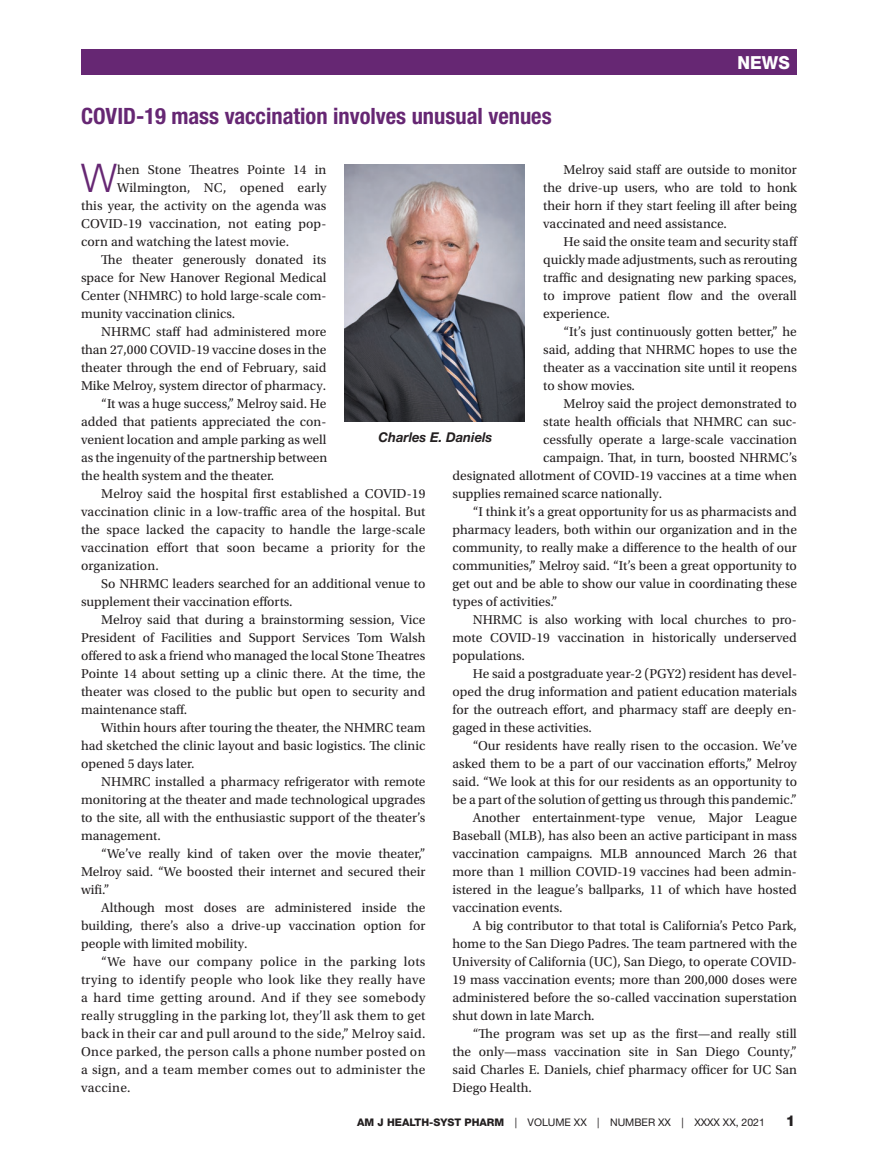
<style>
.page{position:relative;width:878px;height:1175px;background:#fff}
.page>*{position:absolute;margin:0;border:0;box-sizing:border-box;transform-origin:0 0}
.t1{font:300 39.6px "Helvetica Neue LT Std";color:#662773}
.t2{font:700 condensed 22.5px "Helvetica Neue LT Std";color:#662773}
.t3{font:800 18px "Helvetica Neue LT Std";color:#fff;scale:.95 1}
.t4{font:800 15px "Helvetica Neue LT Std";color:#231f20}
.t5{font:13.5px/18px "Utopia Std";color:#231f20;text-align:justify}
.t6{font:13.5px "Utopia Std";letter-spacing:.025em;color:#231f20}
.t7{font:italic 700 13.5px "Helvetica Neue LT Std";color:#231f20}
.t8{font:10.5px "Helvetica Neue LT Std";color:#231f20}
.s1{font-weight:800}
</style>
<div class="page">
<div style="left:81px;top:50px;width:715px;height:25px;background:#662773"></div>
<img style="left:345px;top:164px;width:180px;height:257px">
<h3 class="t3" style="left:737px;top:52px;width:57px">NEWS</h3>
<h2 class="t2" style="left:81px;top:102px;width:472px">COVID-19 mass vaccination involves unusual venues</h2>
<h1 class="t1" style="left:81px;top:153px;width:37px">W</h1>
<p class="t5" style="left:117px;top:161px;width:210px">hen Stone Theatres Pointe 14 in</p>
<p class="t5" style="left:543px;top:160px;width:255px;text-indent:20px">Melroy said staff are outside to monitor the drive-up users, who are told to honk their horn if they start feeling ill after being vaccinated and need assistance.</p>
<p class="t5" style="left:543px;top:232px;width:256px;text-indent:20px">He said the onsite team and security staff quickly made adjustments, such as rerouting traffic and designating new parking spaces, to improve patient flow and the overall experience.</p>
<p class="t5" style="left:543px;top:322px;width:255px;text-indent:20px">“It’s just continuously gotten better,” he said, adding that NHRMC hopes to use the theater as a vaccination site until it reopens to show movies.</p>
<p class="t5" style="left:563px;top:394px;width:235px">Melroy said the project demonstrated to</p>
<p class="t5" style="left:543px;top:412px;width:255px">state health officials that NHMRC can suc-</p>
<p class="t5" style="left:543px;top:430px;width:255px">cessfully operate a large-scale vaccination</p>
<p class="t5" style="left:543px;top:448px;width:255px">campaign. That, in turn, boosted NHRMC’s</p>
<p class="t5" style="left:452px;top:466px;width:346px">designated allotment of COVID-19 vaccines at a time when</p>
<p class="t5" style="left:452px;top:484px;width:211px">supplies remained scarce nationally.</p>
<p class="t5" style="left:472px;top:502px;width:326px">“I think it’s a great opportunity for us as pharmacists and</p>
<p class="t5" style="left:452px;top:520px;width:346px">pharmacy leaders, both within our organization and in the</p>
<p class="t5" style="left:452px;top:538px;width:346px">community, to really make a difference to the health of our</p>
<p class="t5" style="left:452px;top:556px;width:346px">communities,” Melroy said. “It’s been a great opportunity to</p>
<p class="t5" style="left:452px;top:574px;width:346px">get out and be able to show our value in coordinating these</p>
<p class="t5" style="left:452px;top:592px;width:107px">types of activities.”</p>
<p class="t5" style="left:472px;top:610px;width:325px">NHRMC is also working with local churches to pro-</p>
<p class="t5" style="left:452px;top:628px;width:346px">mote COVID-19 vaccination in historically underserved</p>
<p class="t5" style="left:452px;top:646px;width:74px">populations.</p>
<p class="t5" style="left:472px;top:664px;width:326px">He said a postgraduate year-2 (PGY2) resident has devel-</p>
<p class="t5" style="left:452px;top:682px;width:346px">oped the drug information and patient education materials</p>
<p class="t5" style="left:452px;top:700px;width:346px">for the outreach effort, and pharmacy staff are deeply en-</p>
<p class="t5" style="left:452px;top:718px;width:141px">gaged in these activities.</p>
<p class="t5" style="left:472px;top:736px;width:326px">“Our residents have really risen to the occasion. We’ve</p>
<p class="t5" style="left:452px;top:754px;width:346px">asked them to be a part of our vaccination efforts,” Melroy</p>
<p class="t5" style="left:452px;top:772px;width:346px">said. “We look at this for our residents as an opportunity to</p>
<p class="t5" style="left:452px;top:790px;width:346px">be a part of the solution of getting us through this pandemic.”</p>
<p class="t5" style="left:472px;top:808px;width:326px">Another entertainment-type venue, Major League</p>
<p class="t5" style="left:452px;top:826px;width:346px">Baseball (MLB), has also been an active participant in mass</p>
<p class="t5" style="left:452px;top:844px;width:346px">vaccination campaigns. MLB announced March 26 that</p>
<p class="t5" style="left:452px;top:862px;width:346px">more than 1 million COVID-19 vaccines had been admin-</p>
<p class="t5" style="left:452px;top:880px;width:346px">istered in the league’s ballparks, 11 of which have hosted</p>
<p class="t5" style="left:452px;top:898px;width:111px">vaccination events.</p>
<p class="t5" style="left:472px;top:916px;width:325px">A big contributor to that total is California’s Petco Park,</p>
<p class="t5" style="left:452px;top:934px;width:346px">home to the San Diego Padres. The team partnered with the</p>
<p class="t5" style="left:452px;top:952px;width:346px">University of California (UC), San Diego, to operate COVID-</p>
<p class="t5" style="left:452px;top:970px;width:346px">19 mass vaccination events; more than 200,000 doses were</p>
<p class="t5" style="left:452px;top:988px;width:346px">administered before the so-called vaccination superstation</p>
<p class="t5" style="left:452px;top:1006px;width:144px">shut down in late March.</p>
<p class="t5" style="left:472px;top:1024px;width:325px">“The program was set up as the first—and really still</p>
<p class="t5" style="left:452px;top:1042px;width:346px">the only—mass vaccination site in San Diego County,”</p>
<p class="t5" style="left:452px;top:1060px;width:346px">said Charles E. Daniels, chief pharmacy officer for UC San</p>
<p class="t5" style="left:452px;top:1078px;width:81px">Diego Health.</p>
<p class="t5" style="left:117px;top:179px;width:211px">Wilmington, NC, opened early</p>
<p class="t5" style="left:81px;top:197px;width:247px">this year, the activity on the agenda was</p>
<p class="t5" style="left:81px;top:215px;width:247px">COVID-19 vaccination, not eating pop-</p>
<p class="t5" style="left:81px;top:233px;width:210px">corn and watching the latest movie.</p>
<p class="t5" style="left:101px;top:251px;width:226px">The theater generously donated its</p>
<p class="t5" style="left:81px;top:269px;width:247px">space for New Hanover Regional Medical</p>
<p class="t5" style="left:81px;top:287px;width:247px">Center (NHMRC) to hold large-scale com-</p>
<p class="t5" style="left:81px;top:305px;width:156px">munity vaccination clinics.</p>
<p class="t5" style="left:101px;top:323px;width:227px">NHRMC staff had administered more</p>
<p class="t5" style="left:81px;top:341px;width:247px">than 27,000 COVID-19 vaccine doses in the</p>
<p class="t5" style="left:81px;top:359px;width:247px">theater through the end of February, said</p>
<p class="t5" style="left:81px;top:377px;width:247px">Mike Melroy, system director of pharmacy.</p>
<p class="t5" style="left:101px;top:395px;width:227px">“It was a huge success,” Melroy said. He</p>
<p class="t5" style="left:81px;top:413px;width:247px">added that patients appreciated the con-</p>
<p class="t5" style="left:81px;top:431px;width:247px">venient location and ample parking as well</p>
<p class="t5" style="left:81px;top:449px;width:248px">as the ingenuity of the partnership between</p>
<p class="t5" style="left:81px;top:467px;width:195px">the health system and the theater.</p>
<p class="t5" style="left:101px;top:485px;width:325px">Melroy said the hospital first established a COVID-19</p>
<p class="t5" style="left:81px;top:503px;width:346px">vaccination clinic in a low-traffic area of the hospital. But</p>
<p class="t5" style="left:81px;top:521px;width:346px">the space lacked the capacity to handle the large-scale</p>
<p class="t5" style="left:81px;top:539px;width:346px">vaccination effort that soon became a priority for the</p>
<p class="t5" style="left:81px;top:557px;width:79px">organization.</p>
<p class="t5" style="left:101px;top:575px;width:326px">So NHRMC leaders searched for an additional venue to</p>
<p class="t5" style="left:81px;top:593px;width:213px">supplement their vaccination efforts.</p>
<p class="t5" style="left:101px;top:611px;width:326px">Melroy said that during a brainstorming session, Vice</p>
<p class="t5" style="left:81px;top:629px;width:346px">President of Facilities and Support Services Tom Walsh</p>
<p class="t5" style="left:81px;top:647px;width:346px">offered to ask a friend who managed the local Stone Theatres</p>
<p class="t5" style="left:81px;top:665px;width:346px">Pointe 14 about setting up a clinic there. At the time, the</p>
<p class="t5" style="left:81px;top:683px;width:346px">theater was closed to the public but open to security and</p>
<p class="t5" style="left:81px;top:701px;width:108px">maintenance staff.</p>
<p class="t5" style="left:101px;top:719px;width:325px">Within hours after touring the theater, the NHMRC team</p>
<p class="t5" style="left:81px;top:737px;width:346px">had sketched the clinic layout and basic logistics. The clinic</p>
<p class="t5" style="left:81px;top:755px;width:115px">opened 5 days later.</p>
<p class="t5" style="left:101px;top:773px;width:326px">NHMRC installed a pharmacy refrigerator with remote</p>
<p class="t5" style="left:81px;top:791px;width:346px">monitoring at the theater and made technological upgrades</p>
<p class="t5" style="left:81px;top:808px;width:346px">to the site, all with the enthusiastic support of the theater’s</p>
<p class="t5" style="left:81px;top:826px;width:81px">management.</p>
<p class="t5" style="left:101px;top:844px;width:325px">“We’ve really kind of taken over the movie theater,”</p>
<p class="t5" style="left:81px;top:862px;width:346px">Melroy said. “We boosted their internet and secured their</p>
<p class="t5" style="left:81px;top:880px;width:30px">wifi.”</p>
<p class="t5" style="left:101px;top:898px;width:326px">Although most doses are administered inside the</p>
<p class="t5" style="left:81px;top:916px;width:346px">building, there’s also a drive-up vaccination option for</p>
<p class="t5" style="left:81px;top:934px;width:168px">people with limited mobility.</p>
<p class="t6" style="left:101px;top:954px;width:325px">“We have our company police in the parking lots</p>
<p class="t6" style="left:81px;top:972px;width:346px">trying to identify people who look like they really have</p>
<p class="t6" style="left:81px;top:990px;width:346px">a hard time getting around. And if they see somebody</p>
<p class="t6" style="left:81px;top:1008px;width:346px">really struggling in the parking lot, they’ll ask them to get</p>
<p class="t6" style="left:81px;top:1026px;width:346px">back in their car and pull around to the side,” Melroy said.</p>
<p class="t6" style="left:81px;top:1044px;width:346px">Once parked, the person calls a phone number posted on</p>
<p class="t6" style="left:81px;top:1062px;width:346px">a sign, and a team member comes out to administer the</p>
<p class="t5" style="left:81px;top:1078px;width:51px">vaccine.</p>
<p class="t7" style="left:378px;top:429px;width:115px">Charles E. Daniels</p>
<p class="t8" style="left:357px;top:1116px;width:409px"><span class="s1">AM J HEALTH-SYST PHARM</span> | VOLUME XX | NUMBER XX | XXXX XX, 2021</p>
<p class="t4" style="left:786px;top:1112px;width:11px">1</p>
</div>
